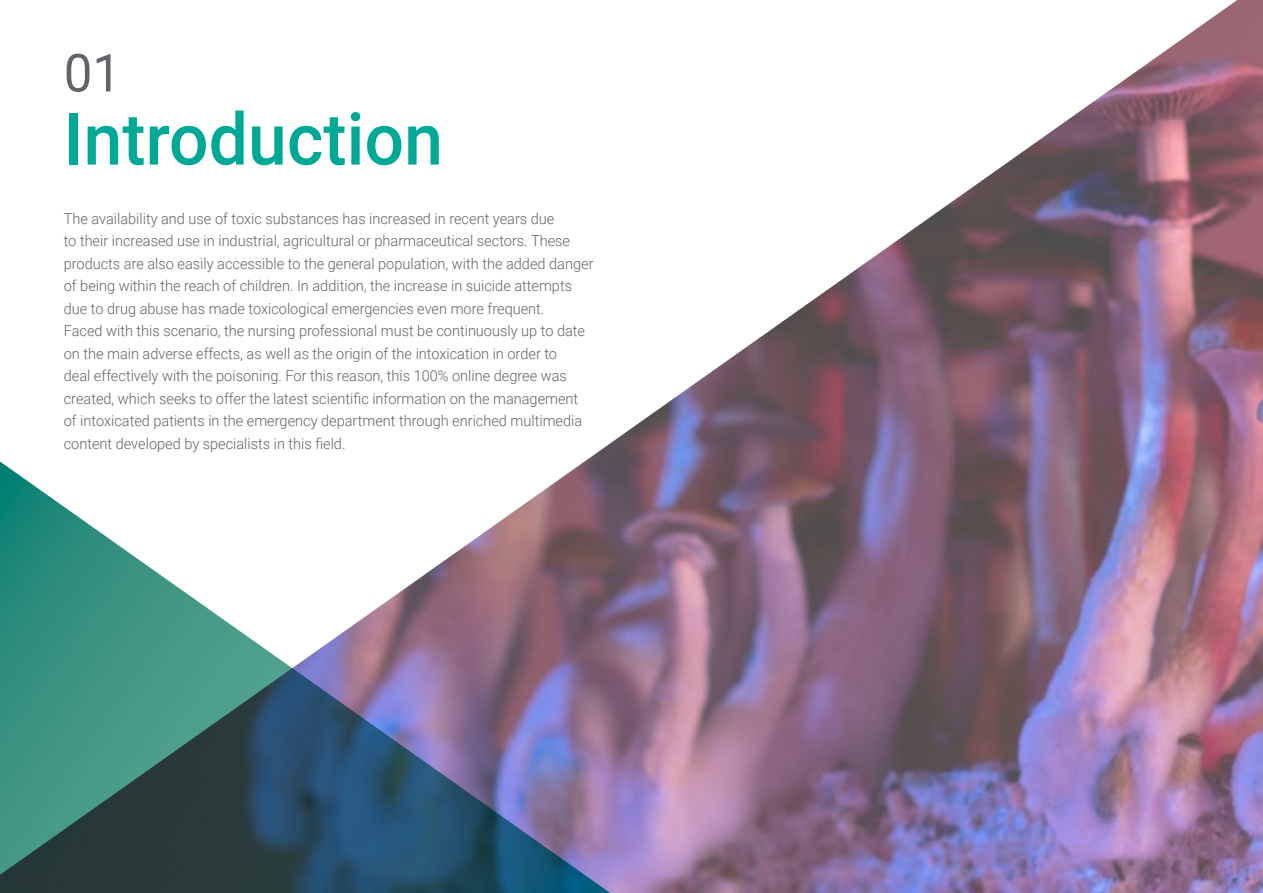
<style>
.page{position:relative;width:1263px;height:893px;background:#fff}
.page>*{position:absolute;margin:0;border:0;box-sizing:border-box;transform-origin:0 0}
.t1{font:500 72px "Roboto";color:#00a996}
.t2{font:52.5px "Roboto";color:#61646a}
.t3{font:300 15px/22.5px "Roboto";color:#61646a}
</style>
<div class="page">
<img style="left:606px;top:0;width:657px;height:893px">
<svg style="left:0;top:446px;width:640px;height:447px"></svg>
<h2 class="t2" style="left:64px;top:36px;width:59px">01</h2>
<h1 class="t1" style="left:64px;top:89px;width:381px">Introduction</h1>
<p class="t3" style="left:64px;top:207px;width:531px">The availability and use of toxic substances has increased in recent years due<br>to their increased use in industrial, agricultural or pharmaceutical sectors. These products are also easily accessible to the general population, with the added danger of being within the reach of children. In addition, the increase in suicide attempts due to drug abuse has made toxicological emergencies even more frequent.<br>Faced with this scenario, the nursing professional must be continuously up to date on the main adverse effects, as well as the origin of the intoxication in order to<br>deal effectively with the poisoning. For this reason, this 100% online degree was created, which seeks to offer the latest scientific information on the management of intoxicated patients in the emergency department through enriched multimedia content developed by specialists in this field.</p>
</div>
